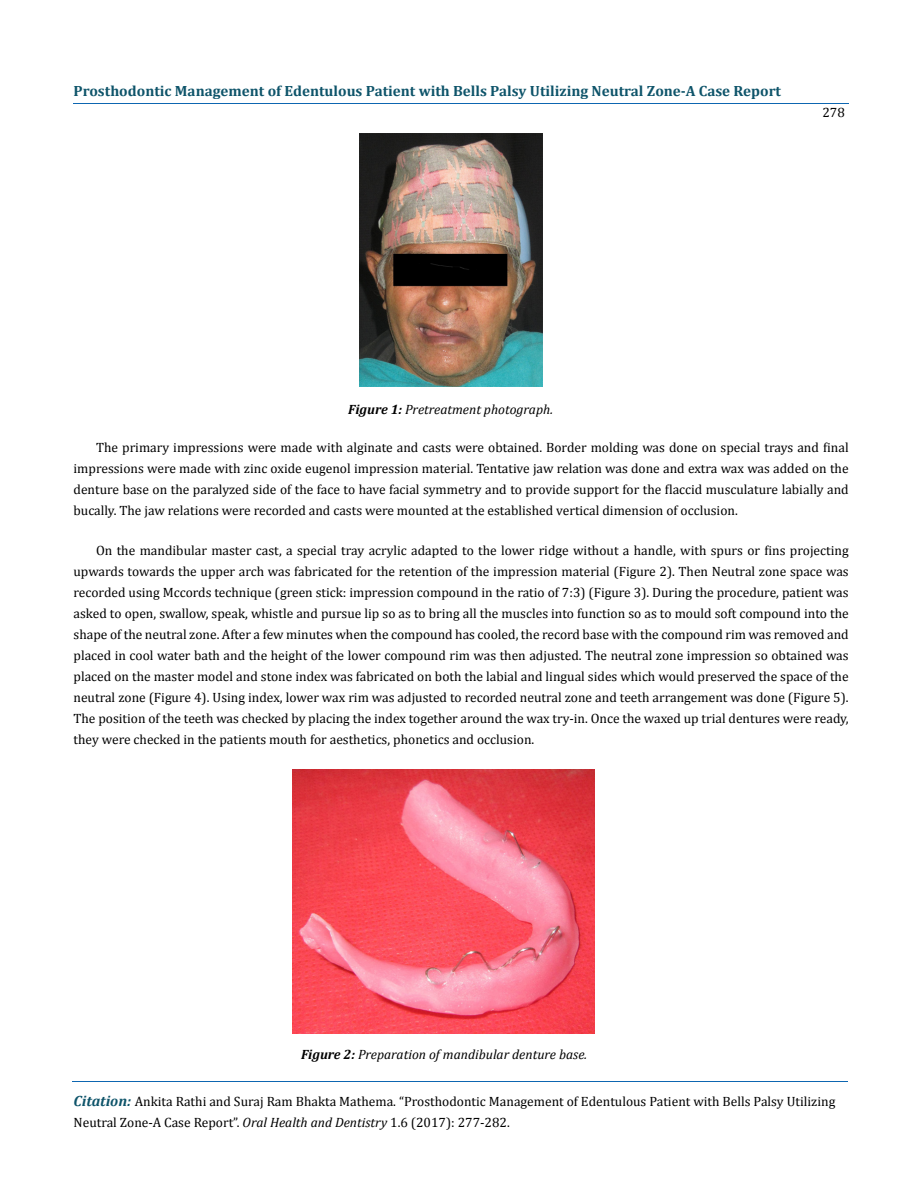
<style>
.page{position:relative;width:917px;height:1190px;background:#fff}
.page>*{position:absolute;margin:0;border:0;box-sizing:border-box;transform-origin:0 0}
.t1{font:700 14.85px "Cambria";color:#0e546a}
.t2{font:13.5px/21px "Cambria";color:#000;text-align:justify}
.t3{font:italic 13.5px "Cambria";color:#000}
.s1{font-weight:700}
.s2{font-weight:700;font-style:italic;font-size:14.85px;color:#0e546a}
.s3{font-style:italic}
</style>
<div class="page">
<hr style="left:74px;top:103px;width:774px;height:1px;background:#0d66b1">
<hr style="left:72px;top:1081px;width:775px;height:1px;background:#0d66b1">
<img style="left:359px;top:134px;width:183px;height:253px">
<img style="left:292px;top:769px;width:302px;height:264px">
<p class="t1" style="left:74px;top:82px;width:709px">Prosthodontic Management of Edentulous Patient with Bells Palsy Utilizing Neutral Zone-A Case Report</p>
<p class="t2" style="left:822px;top:102px;width:24px">278</p>
<p class="t3" style="left:348px;top:401px;width:206px"><span class="s1">Figure 1:</span> Pretreatment photograph.</p>
<p class="t2" style="left:73px;top:436px;width:776px;text-indent:23px">The primary impressions were made with alginate and casts were obtained. Border molding was done on special trays and final impressions were made with zinc oxide eugenol impression material. Tentative jaw relation was done and extra wax was added on the denture base on the paralyzed side of the face to have facial symmetry and to provide support for the flaccid musculature labially and bucally. The jaw relations were recorded and casts were mounted at the established vertical dimension of occlusion.</p>
<p class="t2" style="left:73px;top:540px;width:776px;text-indent:23px">On the mandibular master cast, a special tray acrylic adapted to the lower ridge without a handle, with spurs or fins projecting upwards towards the upper arch was fabricated for the retention of the impression material (Figure 2). Then Neutral zone space was recorded using Mccords technique (green stick: impression compound in the ratio of 7:3) (Figure 3). During the procedure, patient was asked to open, swallow, speak, whistle and pursue lip so as to bring all the muscles into function so as to mould soft compound into the shape of the neutral zone. After a few minutes when the compound has cooled, the record base with the compound rim was removed and placed in cool water bath and the height of the lower compound rim was then adjusted. The neutral zone impression so obtained was placed on the master model and stone index was fabricated on both the labial and lingual sides which would preserved the space of the neutral zone (Figure 4). Using index, lower wax rim was adjusted to recorded neutral zone and teeth arrangement was done (Figure 5).<br>The position of the teeth was checked by placing the index together around the wax try-in. Once the waxed up trial dentures were ready, they were checked in the patients mouth for aesthetics, phonetics and occlusion.</p>
<p class="t3" style="left:301px;top:1046px;width:288px"><span class="s1">Figure 2:</span> Preparation of mandibular denture base.</p>
<p class="t2" style="left:74px;top:1090px;width:763px"><span class="s2">Citation:</span> Ankita Rathi and Suraj Ram Bhakta Mathema. “Prosthodontic Management of Edentulous Patient with Bells Palsy Utilizing<br>Neutral Zone-A Case Report”. <span class="s3">Oral Health and Dentistry</span> 1.6 (2017): 277-282.</p>
</div>
